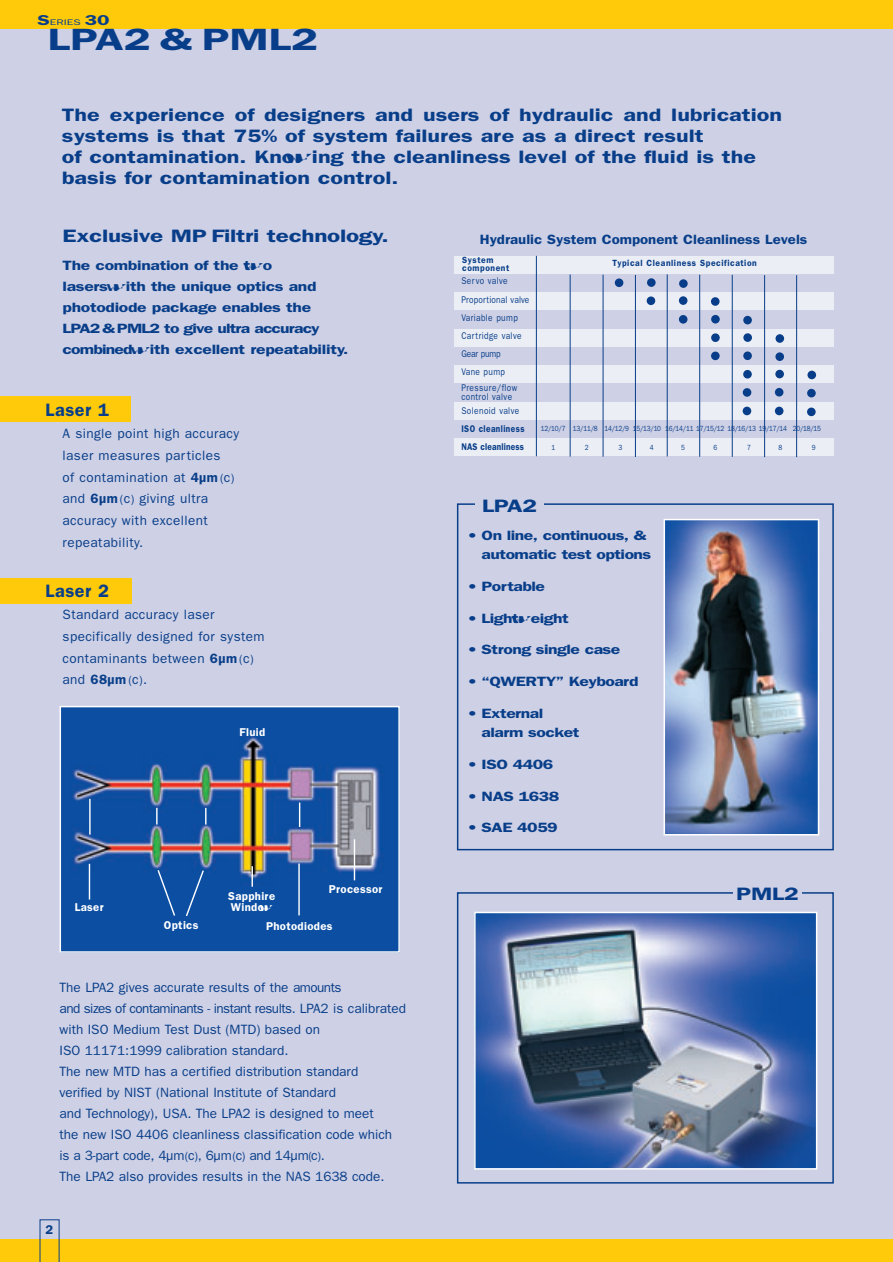
<style>
.page{position:relative;width:893px;height:1262px;background:#fff}
.page>*{position:absolute;margin:0;border:0;box-sizing:border-box;transform-origin:0 0}
.t1{font:600 30.9px "Franklin Gothic";color:#083e89;scale:1.45 1}
.t2{font:600 18px/21px "Franklin Gothic";color:#083e89;scale:1.3 1}
.t3{font:600 18px "Franklin Gothic";color:#083e89;scale:1.35 1}
.t4{font:600 18px "Franklin Gothic";color:#083e89}
.t5{font:13.5px/21px "Franklin Gothic";color:#083e89}
.t6{font:600 13.5px/21px "Franklin Gothic";letter-spacing:-.025em;color:#083e89;scale:1.3 1}
.t7{font:13.5px/21.8px "Franklin Gothic";letter-spacing:.03em;color:#083e89}
.t8{font:600 13.5px "Franklin Gothic";color:#083e89;scale:1.11 1}
.t9{font:600 12.75px "Franklin Gothic";color:#083e89}
.t10{font:600 11.4px/11.4px "Franklin Gothic";letter-spacing:.03em;color:#fff}
.t11{font:9.75px/18.1px "Franklin Gothic";letter-spacing:.05em;color:#083e89;scale:.85 1}
.t12{font:600 9.75px/18.1px "Franklin Gothic";letter-spacing:.035em;color:#083e89;scale:.85 1}
.t13{font:600 9px/8.2px "Franklin Gothic";letter-spacing:.065em;color:#083e89;scale:.95 1}
.t14{font:8.1px "Franklin Gothic";color:#083e89;scale:1.45 1}
.t15{font:7.5px "Franklin Gothic";letter-spacing:-.03em;color:#083e89;scale:.85 1}
.s1{font-weight:600;font-size:14.4px}
.s2{font-weight:600}
.s3{font-size:12px}
</style>
<div class="page">
<div style="left:0;top:0;width:892px;height:1261px;background:#ced0e5"></div>
<div style="left:0;top:1239px;width:892px;height:22px;background:#feca0a"></div>
<svg style="left:40px;top:1219px;width:20px;height:42px"></svg>
<div style="left:0;top:397px;width:130px;height:25px;background:#feca0a"></div>
<div style="left:0;top:578px;width:131px;height:26px;background:#feca0a"></div>
<img style="left:63px;top:709px;width:334px;height:240px">
<div style="left:60px;top:706px;width:340px;height:246px;border:2px solid #fff"></div>
<div style="left:454px;top:329px;width:379px;height:17px;background:#eceef5"></div>
<div style="left:454px;top:365px;width:379px;height:18px;background:#eceef5"></div>
<div style="left:454px;top:402px;width:379px;height:18px;background:#eceef5"></div>
<div style="left:454px;top:438px;width:379px;height:18px;background:#eceef5"></div>
<div style="left:454px;top:256px;width:380px;height:17px;background:#eceef5"></div>
<div style="left:454px;top:292px;width:380px;height:18px;background:#eceef5"></div>
<hr style="left:570px;top:274px;width:1px;height:182px;background:#083e89">
<hr style="left:536px;top:256px;width:1px;height:200px;background:#083e89">
<hr style="left:635px;top:275px;width:1px;height:182px;background:#083e89">
<hr style="left:602px;top:275px;width:1px;height:182px;background:#083e89">
<hr style="left:699px;top:275px;width:1px;height:182px;background:#083e89">
<hr style="left:667px;top:274px;width:1px;height:182px;background:#083e89">
<hr style="left:764px;top:275px;width:1px;height:182px;background:#083e89">
<hr style="left:796px;top:275px;width:1px;height:182px;background:#083e89">
<hr style="left:732px;top:275px;width:1px;height:182px;background:#083e89">
<div style="left:614px;top:278px;width:9px;height:9px;background:#083e89;border-radius:50%"></div>
<div style="left:647px;top:278px;width:8px;height:9px;background:#083e89;border-radius:50%"></div>
<div style="left:679px;top:279px;width:8px;height:9px;background:#083e89;border-radius:50%"></div>
<div style="left:646px;top:296px;width:9px;height:9px;background:#083e89;border-radius:50%"></div>
<div style="left:679px;top:296px;width:8px;height:9px;background:#083e89;border-radius:50%"></div>
<div style="left:711px;top:297px;width:8px;height:9px;background:#083e89;border-radius:50%"></div>
<div style="left:679px;top:315px;width:8px;height:8px;background:#083e89;border-radius:50%"></div>
<div style="left:711px;top:315px;width:8px;height:8px;background:#083e89;border-radius:50%"></div>
<div style="left:743px;top:316px;width:8px;height:8px;background:#083e89;border-radius:50%"></div>
<div style="left:711px;top:333px;width:8px;height:9px;background:#083e89;border-radius:50%"></div>
<div style="left:743px;top:333px;width:9px;height:9px;background:#083e89;border-radius:50%"></div>
<div style="left:775px;top:334px;width:9px;height:9px;background:#083e89;border-radius:50%"></div>
<div style="left:711px;top:351px;width:8px;height:9px;background:#083e89;border-radius:50%"></div>
<div style="left:743px;top:351px;width:8px;height:9px;background:#083e89;border-radius:50%"></div>
<div style="left:775px;top:352px;width:9px;height:9px;background:#083e89;border-radius:50%"></div>
<div style="left:743px;top:370px;width:8px;height:8px;background:#083e89;border-radius:50%"></div>
<div style="left:775px;top:370px;width:9px;height:8px;background:#083e89;border-radius:50%"></div>
<div style="left:807px;top:371px;width:9px;height:8px;background:#083e89;border-radius:50%"></div>
<div style="left:742px;top:388px;width:9px;height:9px;background:#083e89;border-radius:50%"></div>
<div style="left:774px;top:388px;width:9px;height:8px;background:#083e89;border-radius:50%"></div>
<div style="left:807px;top:389px;width:8px;height:8px;background:#083e89;border-radius:50%"></div>
<div style="left:742px;top:407px;width:9px;height:8px;background:#083e89;border-radius:50%"></div>
<div style="left:774px;top:407px;width:9px;height:8px;background:#083e89;border-radius:50%"></div>
<div style="left:807px;top:407px;width:8px;height:9px;background:#083e89;border-radius:50%"></div>
<hr style="left:298px;top:863px;width:2px;height:52px;background:#fff">
<hr style="left:89px;top:863px;width:1px;height:36px;background:#fff">
<hr style="left:89px;top:799px;width:2px;height:35px;background:#fff">
<hr style="left:251px;top:866px;width:2px;height:20px;background:#fff">
<svg style="left:299px;top:802px;width:1px;height:25px"></svg>
<svg style="left:156px;top:808px;width:1px;height:16px"></svg>
<svg style="left:205px;top:808px;width:1px;height:16px"></svg>
<hr style="left:354px;top:839px;width:1px;height:41px;background:#fff">
<svg style="left:156px;top:868px;width:49px;height:49px;background:#1958a7"></svg>
<div style="left:457px;top:503px;width:376px;height:347px;border:2px solid #083e89"></div>
<img style="left:666px;top:522px;width:150px;height:310px">
<div style="left:663px;top:519px;width:156px;height:316px;border:2px solid #fff"></div>
<div style="left:475px;top:497px;width:68px;height:28px;background:#ced0e5"></div>
<div style="left:457px;top:892px;width:376px;height:291px;border:2px solid #083e89"></div>
<div style="left:733px;top:886px;width:68px;height:28px;background:#ced0e5"></div>
<svg style="left:892px;top:0;width:1px;height:29px"></svg>
<div style="left:0;top:0;width:892px;height:29px;background:#feca0a"></div>
<img style="left:477px;top:914px;width:337px;height:252px">
<div style="left:474px;top:911px;width:343px;height:258px;border:2px solid #fff"></div>
<p class="t14" style="left:37px;top:20px;width:51px"><span class="s1">S</span>ERIES <span class="s1">30</span></p>
<h1 class="t1" style="left:48px;top:29px;width:188px">LPA2 &amp; PML2</h1>
<h2 class="t2" style="left:62px;top:106px;width:555px">The experience of designers and users of hydraulic and lubrication systems is that 75% of system failures are as a direct result<br>of contamination. Knowing the cleanliness level of the fluid is the basis for contamination control.</h2>
<h2 class="t3" style="left:63px;top:229px;width:243px">Exclusive MP Filtri technology.</h2>
<p class="t6" style="left:63px;top:256px;width:221px">The combination of the two<br>lasers with the unique optics and photodiode package enables the LPA2 &amp; PML2 to give ultra accuracy combined with excellent repeatability.</p>
<h2 class="t4" style="left:46px;top:404px;width:65px">Laser 1</h2>
<p class="t7" style="left:63px;top:424px;width:178px">A single point high accuracy laser measures particles<br>of contamination at <span class="s2">4µm</span> <span class="s3">(</span>c<span class="s3">) </span>and <span class="s2">6µm</span> <span class="s3">(</span>c<span class="s3">)</span> giving ultra accuracy with excellent repeatability.</p>
<h2 class="t4" style="left:46px;top:585px;width:65px">Laser 2</h2>
<p class="t7" style="left:63px;top:604px;width:203px">Standard accuracy laser specifically designed for system contaminants between <span class="s2">6µm</span> <span class="s3">(</span>c<span class="s3">) </span>and <span class="s2">68µm</span> <span class="s3">(</span>c<span class="s3">)</span>.</p>
<p class="t10" style="left:75px;top:902px;width:30px">Laser</p>
<p class="t10" style="left:239px;top:727px;width:27px">Fluid</p>
<p class="t10" style="left:164px;top:920px;width:36px">Optics</p>
<p class="t10" style="left:228px;top:891px;width:49px">Sapphire<br>Window</p>
<p class="t10" style="left:329px;top:884px;width:55px">Processor</p>
<p class="t10" style="left:266px;top:921px;width:68px">Photodiodes</p>
<p class="t5" style="left:60px;top:977px;width:348px">The LPA2 gives accurate results of the amounts<br>and sizes of contaminants - instant results. LPA2 is calibrated with ISO Medium Test Dust (MTD) based on<br>ISO 11171:1999 calibration standard.<br>The new MTD has a certified distribution standard<br>verified by NIST (National Institute of Standard<br>and Technology), USA. The LPA2 is designed to meet<br>the new ISO 4406 cleanliness classification code which<br>is a 3-part code, 4µm<span class="s3">(</span>c<span class="s3">)</span>, 6µm<span class="s3">(</span>c<span class="s3">)</span> and 14µm<span class="s3">(</span>c<span class="s3">)</span>.<br>The LPA2 also provides results in the NAS 1638 code.</p>
<p class="t9" style="left:46px;top:1224px;width:9px">2</p>
<p class="t8" style="left:480px;top:234px;width:296px">Hydraulic System Component Cleanliness Levels</p>
<p class="t11" style="left:461px;top:273px;width:82px">Servo valve<br>Proportional valve<br>Variable pump<br>Cartridge valve<br>Gear pump<br>Vane pump</p>
<p class="t11" style="left:461px;top:384px;width:67px;line-height:8.4px">Pressure/flow control valve</p>
<p class="t11" style="left:461px;top:402px;width:70px">Solenoid valve</p>
<p class="t12" style="left:461px;top:421px;width:76px">ISO cleanliness<br>NAS cleanliness</p>
<p class="t13" style="left:462px;top:256px;width:51px">System component</p>
<p class="t13" style="left:612px;top:260px;width:153px">Typical Cleanliness Specification</p>
<p class="t15" style="left:540px;top:426px;width:331px">12/10/7 13/11/8 14/12/9 15/13/10 16/14/11 17/15/12 18/16/13 19/17/14 20/18/15</p>
<p class="t15" style="left:551px;top:445px;width:6px">1</p>
<p class="t15" style="left:585px;top:445px;width:6px">2</p>
<p class="t15" style="left:618px;top:445px;width:6px">3</p>
<p class="t15" style="left:649px;top:445px;width:6px">4</p>
<p class="t15" style="left:681px;top:445px;width:6px">5</p>
<p class="t15" style="left:713px;top:445px;width:6px">6</p>
<p class="t15" style="left:747px;top:445px;width:6px">7</p>
<p class="t15" style="left:778px;top:445px;width:6px">8</p>
<p class="t15" style="left:811px;top:445px;width:6px">9</p>
<h2 class="t3" style="left:482px;top:499px;width:42px">LPA2</h2>
<p class="t6" style="left:481px;top:526px;width:132px;line-height:19.6px;text-indent:-14px">• On line, continuous, &amp; automatic test options</p>
<p class="t6" style="left:467px;top:577px;width:61px">• Portable</p>
<p class="t6" style="left:467px;top:608px;width:80px">• Lightweight</p>
<p class="t6" style="left:467px;top:640px;width:119px">• Strong single case</p>
<p class="t6" style="left:467px;top:672px;width:133px">• “QWERTY” Keyboard</p>
<p class="t6" style="left:481px;top:704px;width:77px;line-height:19.6px;text-indent:-14px">• External alarm socket</p>
<p class="t6" style="left:467px;top:755px;width:68px">• ISO 4406</p>
<p class="t6" style="left:467px;top:786px;width:72px">• NAS 1638</p>
<p class="t6" style="left:467px;top:818px;width:71px">• SAE 4059</p>
<h2 class="t3" style="left:736px;top:888px;width:48px">PML2</h2>
</div>
